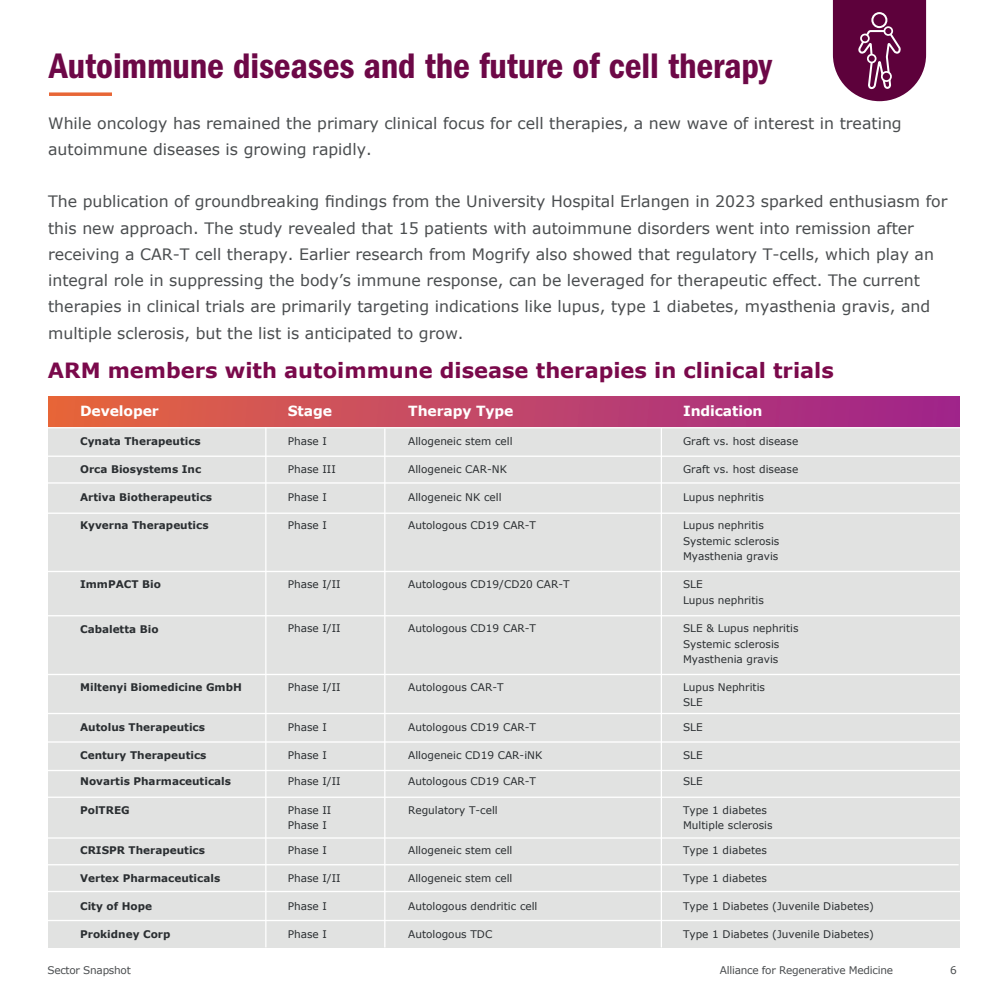
<style>
.page{position:relative;width:1008px;height:1008px;background:#fff}
.page>*{position:absolute;margin:0;border:0;box-sizing:border-box;transform-origin:0 0}
.t1{font:36.75px "ITC Franklin Gothic Std Dm Cd";letter-spacing:-.005em;color:#6d0847}
.t2{font:700 21px "Verdana";color:#7a094b}
.t3{font:15.75px/26.2px "Verdana";color:#4a4d4f}
.t4{font:700 14px "Verdana";letter-spacing:-.01em;color:#fff}
.t5{font:10.5px/15.8px "Verdana";color:#2a2e31}
.t6{font:700 10.5px "Verdana";color:#2a2e31}
.t7{font:10.5px "Verdana";letter-spacing:-.025em;color:#4a4d4f}
</style>
<div class="page">
<div style="left:48px;top:412px;width:912px;height:536px;background:#e1e2e1"></div>
<div style="left:48px;top:397px;width:912px;height:30px;background:linear-gradient(to right,#e5673f,#9e238f)"></div>
<hr style="left:42px;top:456px;width:918px;height:1px;background:#fff">
<hr style="left:39px;top:427px;width:922px;height:1px;background:#fff">
<hr style="left:42px;top:513px;width:918px;height:1px;background:#fff">
<hr style="left:42px;top:482px;width:918px;height:2px;background:#fff">
<hr style="left:42px;top:571px;width:918px;height:1px;background:#fff">
<hr style="left:42px;top:615px;width:918px;height:1px;background:#fff">
<hr style="left:42px;top:741px;width:918px;height:2px;background:#fff">
<hr style="left:42px;top:770px;width:918px;height:1px;background:#fff">
<hr style="left:42px;top:797px;width:918px;height:1px;background:#fff">
<hr style="left:42px;top:837px;width:918px;height:2px;background:#fff">
<hr style="left:42px;top:713px;width:918px;height:1px;background:#fff">
<hr style="left:40px;top:864px;width:919px;height:1px;background:#fff">
<hr style="left:42px;top:891px;width:918px;height:1px;background:#fff">
<hr style="left:42px;top:920px;width:918px;height:1px;background:#fff">
<hr style="left:45px;top:674px;width:915px;height:1px;background:#fff">
<hr style="left:384px;top:428px;width:1px;height:520px;background:#fff">
<hr style="left:265px;top:427px;width:1px;height:520px;background:#fff">
<hr style="left:661px;top:428px;width:1px;height:520px;background:#fff">
<svg style="left:49px;top:92px;width:63px;height:4px"></svg>
<svg style="left:833px;top:0;width:93px;height:101px;background:#762859"></svg>
<div style="left:861px;top:34px;width:8px;height:8px;background:#5d013b;border-radius:50%"></div>
<div style="left:860px;top:34px;width:10px;height:9px;border:2px solid #fff;border-radius:50%"></div>
<div style="left:868px;top:55px;width:8px;height:7px;background:#5d013b;border-radius:50%"></div>
<div style="left:867px;top:54px;width:10px;height:9px;border:2px solid #fff;border-radius:50%"></div>
<div style="left:884px;top:27px;width:8px;height:8px;background:#5d013b;border-radius:50%"></div>
<div style="left:884px;top:26px;width:9px;height:10px;border:2px solid #fff;border-radius:50%"></div>
<div style="left:882px;top:72px;width:9px;height:9px;background:#5d013b;border-radius:50%"></div>
<div style="left:881px;top:71px;width:11px;height:11px;border:2px solid #fff;border-radius:50%"></div>
<h1 class="t1" style="left:49px;top:45px;width:724px">Autoimmune diseases and the future of cell therapy</h1>
<h3 class="t3" style="left:48px;top:110px;width:855px">While oncology has remained the primary clinical focus for cell therapies, a new wave of interest in treating autoimmune diseases is growing rapidly.</h3>
<p class="t3" style="left:48px;top:189px;width:901px">The publication of groundbreaking findings from the University Hospital Erlangen in 2023 sparked enthusiasm for this new approach. The study revealed that 15 patients with autoimmune disorders went into remission after receiving a CAR-T cell therapy. Earlier research from Mogrify also showed that regulatory T-cells, which play an integral role in suppressing the body’s immune response, can be leveraged for therapeutic effect. The current therapies in clinical trials are primarily targeting indications like lupus, type 1 diabetes, myasthenia gravis, and multiple sclerosis, but the list is anticipated to grow.</p>
<h2 class="t2" style="left:48px;top:357px;width:787px">ARM members with autoimmune disease therapies in clinical trials</h2>
<h3 class="t4" style="left:80px;top:402px;width:80px">Developer</h3>
<h3 class="t4" style="left:288px;top:402px;width:46px">Stage</h3>
<h3 class="t4" style="left:408px;top:401px;width:107px">Therapy Type</h3>
<h3 class="t4" style="left:683px;top:401px;width:81px">Indication</h3>
<p class="t6" style="left:80px;top:434px;width:122px">Cynata Therapeutics</p>
<p class="t5" style="left:288px;top:434px;width:41px">Phase I</p>
<p class="t5" style="left:683px;top:434px;width:117px">Graft vs. host disease</p>
<p class="t5" style="left:408px;top:434px;width:106px">Allogeneic stem cell</p>
<p class="t6" style="left:80px;top:462px;width:123px">Orca Biosystems Inc</p>
<p class="t6" style="left:80px;top:490px;width:134px">Artiva Biotherapeutics</p>
<p class="t6" style="left:80px;top:518px;width:130px">Kyverna Therapeutics</p>
<p class="t5" style="left:288px;top:461px;width:49px">Phase III</p>
<p class="t5" style="left:408px;top:461px;width:100px">Allogeneic CAR-NK</p>
<p class="t5" style="left:683px;top:461px;width:117px">Graft vs. host disease</p>
<p class="t5" style="left:288px;top:489px;width:41px">Phase I</p>
<p class="t5" style="left:408px;top:489px;width:95px">Allogeneic NK cell</p>
<p class="t5" style="left:683px;top:489px;width:82px">Lupus nephritis</p>
<p class="t5" style="left:288px;top:517px;width:41px">Phase I</p>
<p class="t5" style="left:683px;top:517px;width:98px">Lupus nephritis<br>Systemic sclerosis<br>Myasthenia gravis</p>
<p class="t5" style="left:408px;top:517px;width:129px">Autologous CD19 CAR-T</p>
<p class="t6" style="left:80px;top:577px;width:82px">ImmPACT Bio</p>
<p class="t6" style="left:80px;top:622px;width:80px">Cabaletta Bio</p>
<p class="t5" style="left:288px;top:577px;width:54px">Phase I/II</p>
<p class="t5" style="left:408px;top:577px;width:163px">Autologous CD19/CD20 CAR-T</p>
<p class="t5" style="left:288px;top:620px;width:54px">Phase I/II</p>
<p class="t5" style="left:408px;top:620px;width:129px">Autologous CD19 CAR-T</p>
<p class="t5" style="left:683px;top:577px;width:82px">SLE<br>Lupus nephritis</p>
<p class="t5" style="left:683px;top:620px;width:117px">SLE &amp; Lupus nephritis<br>Systemic sclerosis<br>Myasthenia gravis</p>
<p class="t6" style="left:80px;top:680px;width:163px">Miltenyi Biomedicine GmbH</p>
<p class="t6" style="left:80px;top:720px;width:126px">Autolus Therapeutics</p>
<p class="t6" style="left:80px;top:749px;width:128px">Century Therapeutics</p>
<p class="t5" style="left:288px;top:679px;width:54px">Phase I/II</p>
<p class="t5" style="left:408px;top:679px;width:97px">Autologous CAR-T</p>
<p class="t5" style="left:288px;top:720px;width:41px">Phase I</p>
<p class="t5" style="left:408px;top:720px;width:129px">Autologous CD19 CAR-T</p>
<p class="t5" style="left:288px;top:748px;width:41px">Phase I</p>
<p class="t5" style="left:408px;top:748px;width:136px">Allogeneic CD19 CAR-iNK</p>
<p class="t5" style="left:683px;top:679px;width:83px">Lupus Nephritis<br>SLE</p>
<p class="t5" style="left:683px;top:720px;width:21px">SLE</p>
<p class="t5" style="left:683px;top:748px;width:21px">SLE</p>
<p class="t6" style="left:80px;top:775px;width:152px">Novartis Pharmaceuticals</p>
<p class="t5" style="left:288px;top:774px;width:54px">Phase I/II</p>
<p class="t5" style="left:408px;top:774px;width:129px">Autologous CD19 CAR-T</p>
<p class="t5" style="left:683px;top:774px;width:21px">SLE</p>
<p class="t6" style="left:80px;top:803px;width:51px">PolTREG</p>
<p class="t6" style="left:80px;top:844px;width:126px">CRISPR Therapeutics</p>
<p class="t6" style="left:80px;top:871px;width:142px">Vertex Pharmaceuticals</p>
<p class="t6" style="left:80px;top:899px;width:73px">City of Hope</p>
<p class="t6" style="left:80px;top:927px;width:92px">Prokidney Corp</p>
<p class="t5" style="left:288px;top:802px;width:45px">Phase II<br>Phase I</p>
<p class="t5" style="left:408px;top:802px;width:91px">Regulatory T-cell</p>
<p class="t5" style="left:683px;top:802px;width:91px">Type 1 diabetes<br>Multiple sclerosis</p>
<p class="t5" style="left:288px;top:843px;width:41px">Phase I</p>
<p class="t5" style="left:408px;top:843px;width:106px">Allogeneic stem cell</p>
<p class="t5" style="left:683px;top:843px;width:85px">Type 1 diabetes</p>
<p class="t5" style="left:288px;top:871px;width:54px">Phase I/II</p>
<p class="t5" style="left:288px;top:898px;width:41px">Phase I</p>
<p class="t5" style="left:408px;top:871px;width:106px">Allogeneic stem cell</p>
<p class="t5" style="left:408px;top:898px;width:131px">Autologous dendritic cell</p>
<p class="t5" style="left:683px;top:871px;width:85px">Type 1 diabetes</p>
<p class="t5" style="left:683px;top:898px;width:192px">Type 1 Diabetes (Juvenile Diabetes)</p>
<p class="t5" style="left:288px;top:926px;width:41px">Phase I</p>
<p class="t5" style="left:408px;top:926px;width:86px">Autologous TDC</p>
<p class="t5" style="left:683px;top:926px;width:192px">Type 1 Diabetes (Juvenile Diabetes)</p>
<p class="t7" style="left:47px;top:963px;width:85px">Sector Snapshot</p>
<p class="t7" style="left:720px;top:963px;width:175px">Alliance for Regenerative Medicine</p>
<p class="t7" style="left:950px;top:963px;width:8px">6</p>
</div>
